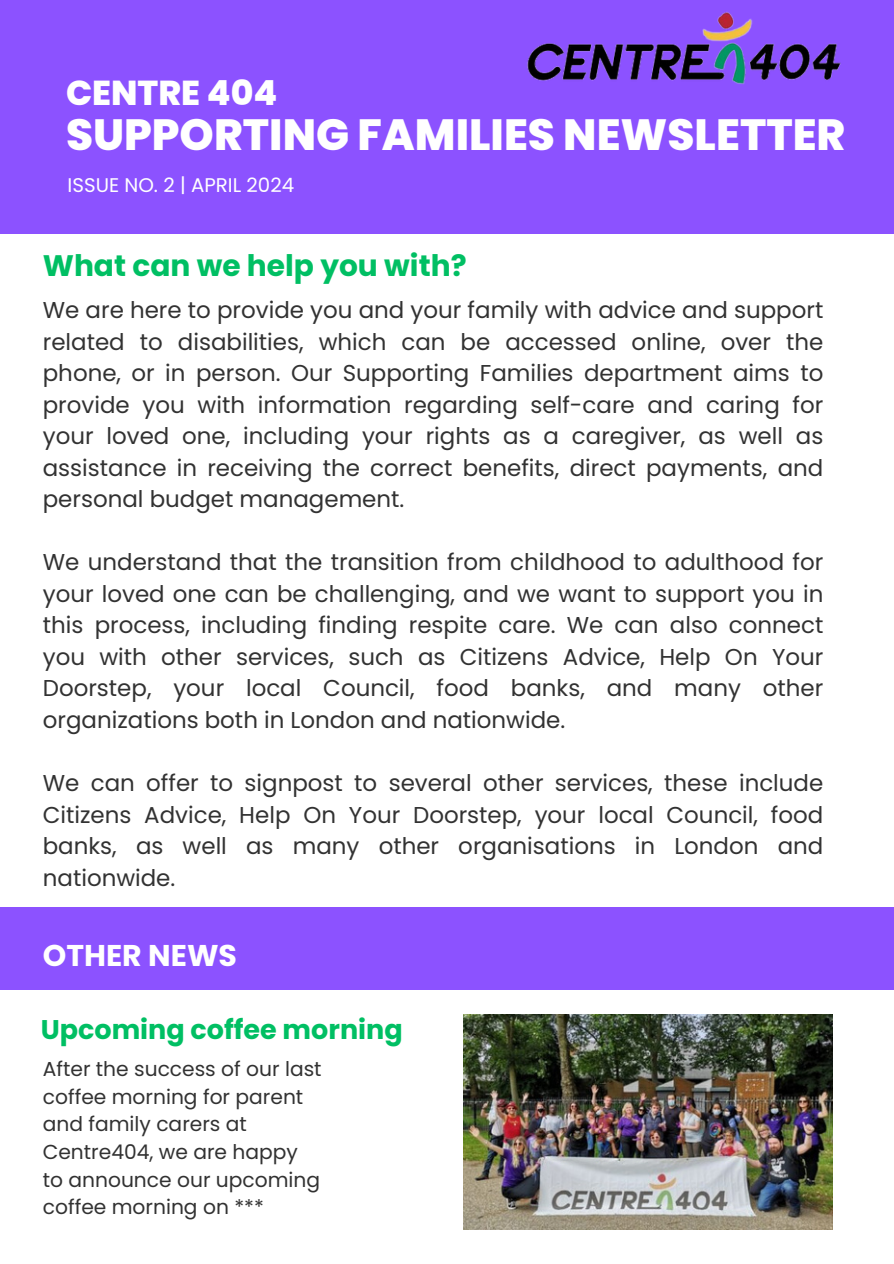
<style>
.page{position:relative;width:894px;height:1264px;background:#fff}
.page>*{position:absolute;margin:0;border:0;box-sizing:border-box;transform-origin:0 0}
.t1{font:800 43.65px "Poppins";color:#fff}
.t2{font:800 34.5px "Poppins";color:#fff}
.t3{font:700 30px "Poppins";color:#fff}
.t4{font:700 29.7px "Poppins";color:#00bf63}
.t5{font:700 27px "Poppins";color:#00bf63}
.t6{font:22.95px/31.5px "Poppins";color:#323232;text-align:justify}
.t7{font:20.25px/27.6px "Poppins";color:#323232}
.t8{font:19.8px "Poppins";color:#fff}
</style>
<div class="page">
<div style="left:0;top:907px;width:893px;height:82px;background:#8c52ff"></div>
<div style="left:0;top:0;width:893px;height:234px;background:#8c52ff"></div>
<img style="left:527px;top:12px;width:314px;height:72px">
<img style="left:463px;top:1014px;width:368px;height:215px">
<h6 class="t2" style="left:66px;top:69px;width:213px">CENTRE 404</h6>
<h6 class="t1" style="left:66px;top:104px;width:780px">SUPPORTING FAMILIES NEWSLETTER</h6>
<h3 class="t8" style="left:68px;top:171px;width:228px">ISSUE NO. 2 | APRIL 2024</h3>
<h2 class="t4" style="left:43px;top:245px;width:425px">What can we help you with?</h2>
<h1 class="t6" style="left:43px;top:294px;width:781px">We are here to provide you and your family with advice and support related to disabilities, which can be accessed online, over the phone, or in person. Our Supporting Families department aims to provide you with information regarding self-care and caring for your loved one, including your rights as a caregiver, as well as assistance in receiving the correct benefits, direct payments, and personal budget management.</h1>
<p class="t6" style="left:43px;top:546px;width:781px">We understand that the transition from childhood to adulthood for your loved one can be challenging, and we want to support you in this process, including finding respite care. We can also connect you with other services, such as Citizens Advice, Help On Your Doorstep, your local Council, food banks, and many other organizations both in London and nationwide.</p>
<h4 class="t6" style="left:43px;top:767px;width:781px">We can offer to signpost to several other services, these include Citizens Advice, Help On Your Doorstep, your local Council, food banks, as well as many other organisations in London and nationwide.</h4>
<h6 class="t3" style="left:43px;top:934px;width:196px">OTHER NEWS</h6>
<p class="t5" style="left:41px;top:1010px;width:363px">Upcoming coffee morning</p>
<h5 class="t7" style="left:43px;top:1055px;width:280px">After the success of our last coffee morning for parent and family carers at<br>Centre404, we are happy to announce our upcoming coffee morning on ***</h5>
</div>
